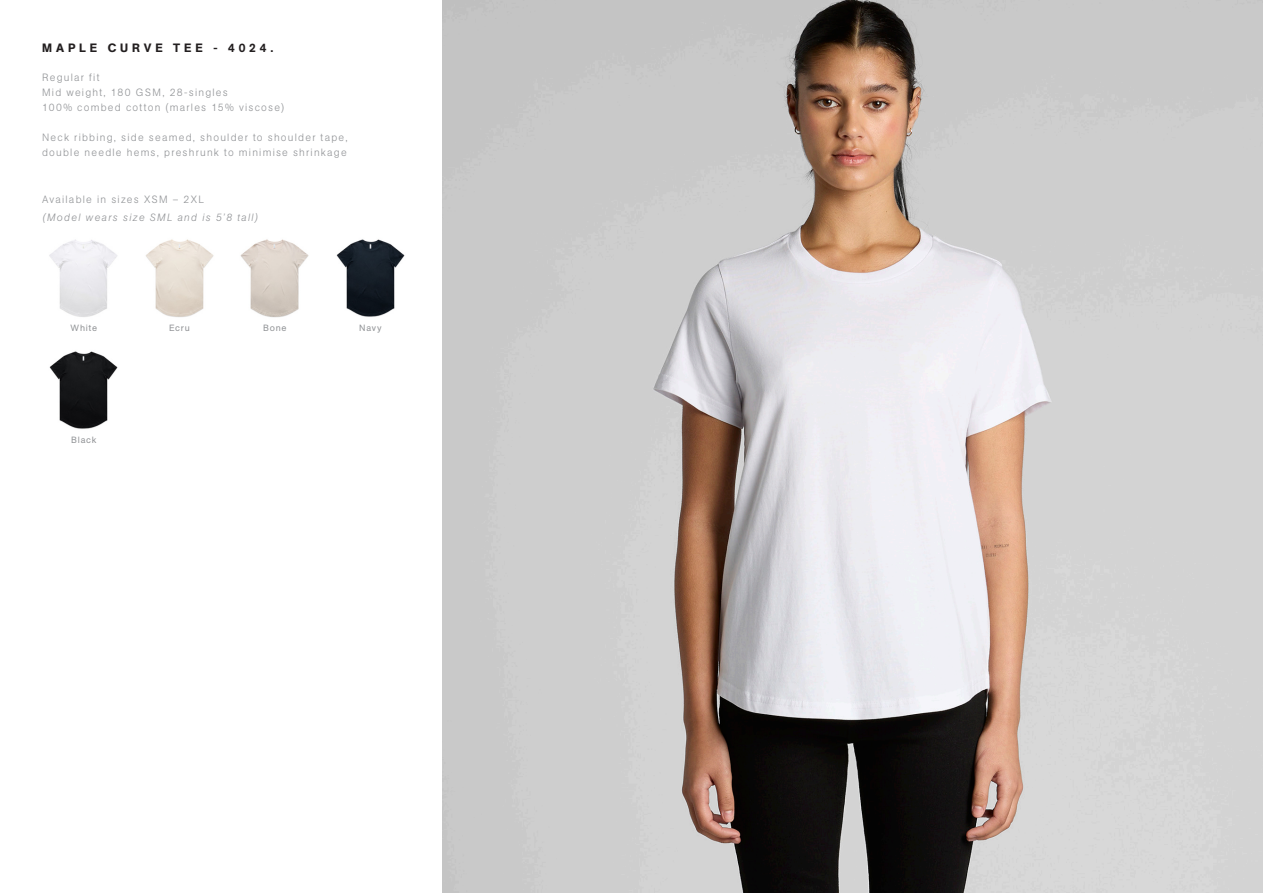
<style>
.page{position:relative;width:1263px;height:893px;background:#fff}
.page>*{position:absolute;margin:0;border:0;box-sizing:border-box;transform-origin:0 0}
.t1{font:500 12px "AG Book Pro";letter-spacing:.32em;color:#231f20}
.MEASUREMENTS{font:300 10.5px/15px "AG Book Pro";letter-spacing:.115em;color:#939598}
.t2{font:italic 300 10.5px/18px "AG Book Pro";letter-spacing:.125em;color:#939598}
.COLOUR_NAME{font:9px "AG Book Pro";letter-spacing:.075em;color:#939598}
.s1{font-style:normal}
</style>
<div class="page">
<img style="left:49px;top:239px;width:68px;height:78px">
<img style="left:240px;top:239px;width:69px;height:79px">
<img style="left:146px;top:239px;width:68px;height:78px">
<img style="left:49px;top:351px;width:69px;height:78px">
<img style="left:336px;top:239px;width:69px;height:78px">
<img style="left:442px;top:0;width:821px;height:893px">
<p class="t1" style="left:42px;top:40px;width:233px">MAPLE CURVE TEE - 4024.</p>
<p class="MEASUREMENTS" style="left:42px;top:69px;width:59px">Regular fit</p>
<p class="MEASUREMENTS" style="left:42px;top:84px;width:187px">Mid weight, 180 GSM, 28-singles</p>
<p class="MEASUREMENTS" style="left:42px;top:99px;width:244px">100% combed cotton (marles 15% viscose)</p>
<p class="MEASUREMENTS" style="left:42px;top:129px;width:307px">Neck ribbing, side seamed, shoulder to shoulder tape, double needle hems, preshrunk to minimise shrinkage</p>
<p class="t2" style="left:42px;top:190px;width:217px"><span class="s1">Available in sizes XSM – 2XL<br></span>(Model wears size SML and is 5’8 tall)</p>
<p class="COLOUR_NAME" style="left:71px;top:322px;width:28px">White</p>
<p class="COLOUR_NAME" style="left:169px;top:322px;width:22px">Ecru</p>
<p class="COLOUR_NAME" style="left:263px;top:322px;width:25px">Bone</p>
<p class="COLOUR_NAME" style="left:359px;top:322px;width:24px">Navy</p>
<p class="COLOUR_NAME" style="left:71px;top:434px;width:27px">Black</p>
</div>
